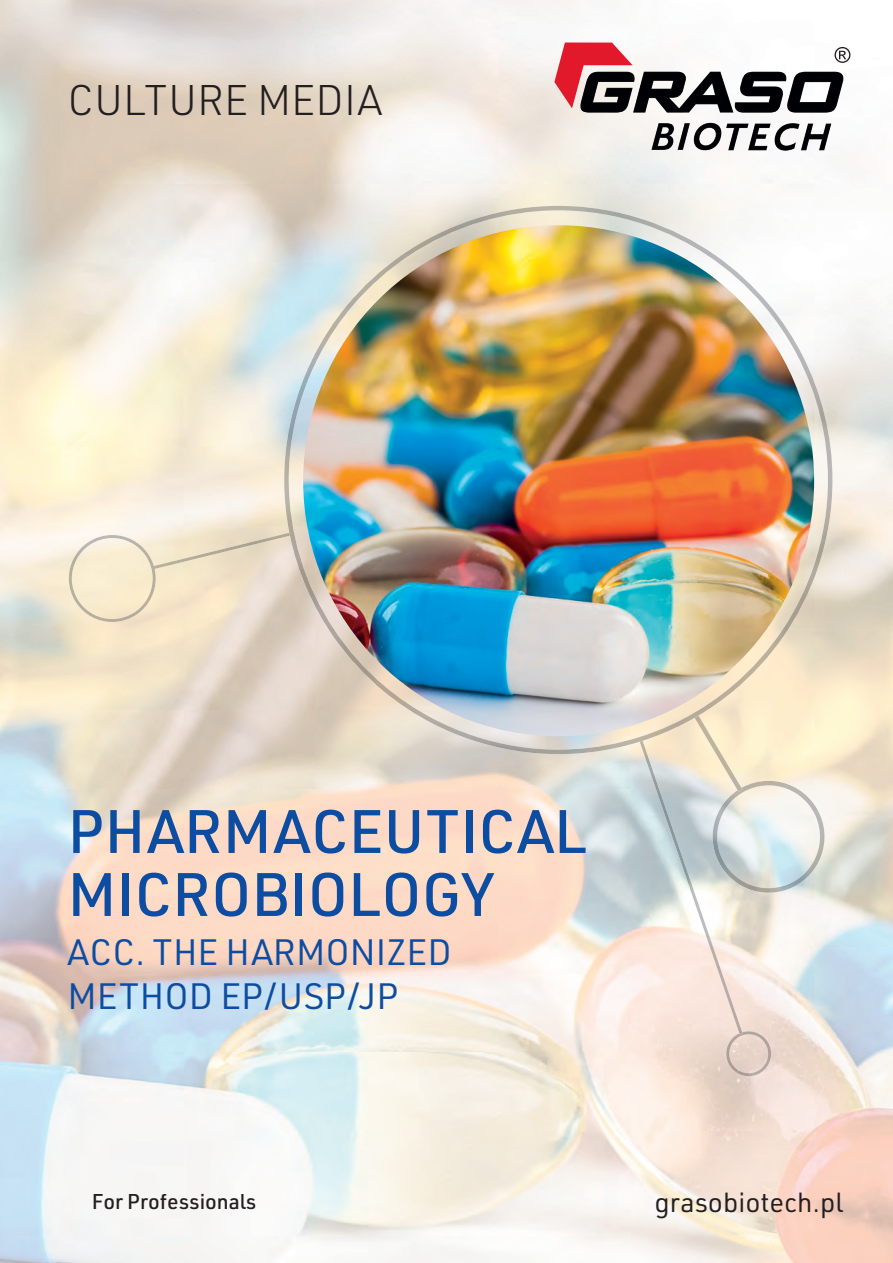
<style>
.page{position:relative;width:893px;height:1263px;background:#fff}
.page>*{position:absolute;margin:0;border:0;box-sizing:border-box;transform-origin:0 0}
.t1{font:500 60px/63px "URWDIN";color:#0d4da1}
.t2{font:300 42px "URWDIN";color:#231f20}
.t3{font:36px/43.2px "URWDIN";color:#0d4da1}
.t4{font:27.15px "URWDIN";color:#231f20}
.t5{font:500 21px "URWDIN";color:#231f20}
</style>
<div class="page">
<svg style="left:651px;top:123px;width:180px;height:28px"></svg>
<svg style="left:554px;top:43px;width:296px;height:70px"></svg>
<img style="left:303px;top:225px;width:511px;height:511px;border-radius:255px">
<img style="left:713px;top:781px;width:111px;height:112px">
<img style="left:726px;top:1031px;width:45px;height:45px">
<img style="left:695px;top:715px;width:47px;height:77px">
<img style="left:69px;top:535px;width:103px;height:87px">
<img style="left:172px;top:533px;width:112px;height:32px">
<img style="left:640px;top:741px;width:51px;height:152px">
<img style="left:691px;top:882px;width:52px;height:152px">
<img style="left:401px;top:206px;width:315px;height:50px">
<img style="left:347px;top:255px;width:63px;height:51px">
<img style="left:707px;top:255px;width:63px;height:51px">
<img style="left:314px;top:305px;width:39px;height:50px">
<img style="left:763px;top:305px;width:39px;height:50px">
<img style="left:284px;top:355px;width:50px;height:283px">
<img style="left:783px;top:355px;width:49px;height:283px">
<img style="left:334px;top:629px;width:50px;height:63px">
<img style="left:733px;top:629px;width:50px;height:62px">
<img style="left:384px;top:685px;width:50px;height:39px">
<img style="left:683px;top:685px;width:50px;height:39px">
<img style="left:433px;top:719px;width:251px;height:35px">
<p class="t2" style="left:68px;top:73px;width:316px">CULTURE MEDIA</p>
<h1 class="t1" style="left:68px;top:798px;width:520px">PHARMACEUTICAL<br>MICROBIOLOGY</h1>
<p class="t3" style="left:68px;top:930px;width:386px">ACC. THE HARMONIZED<br>METHOD EP/USP/JP</p>
<p class="t5" style="left:92px;top:1188px;width:166px">For Professionals</p>
<p class="t4" style="left:654px;top:1184px;width:191px">grasobiotech.pl</p>
</div>
